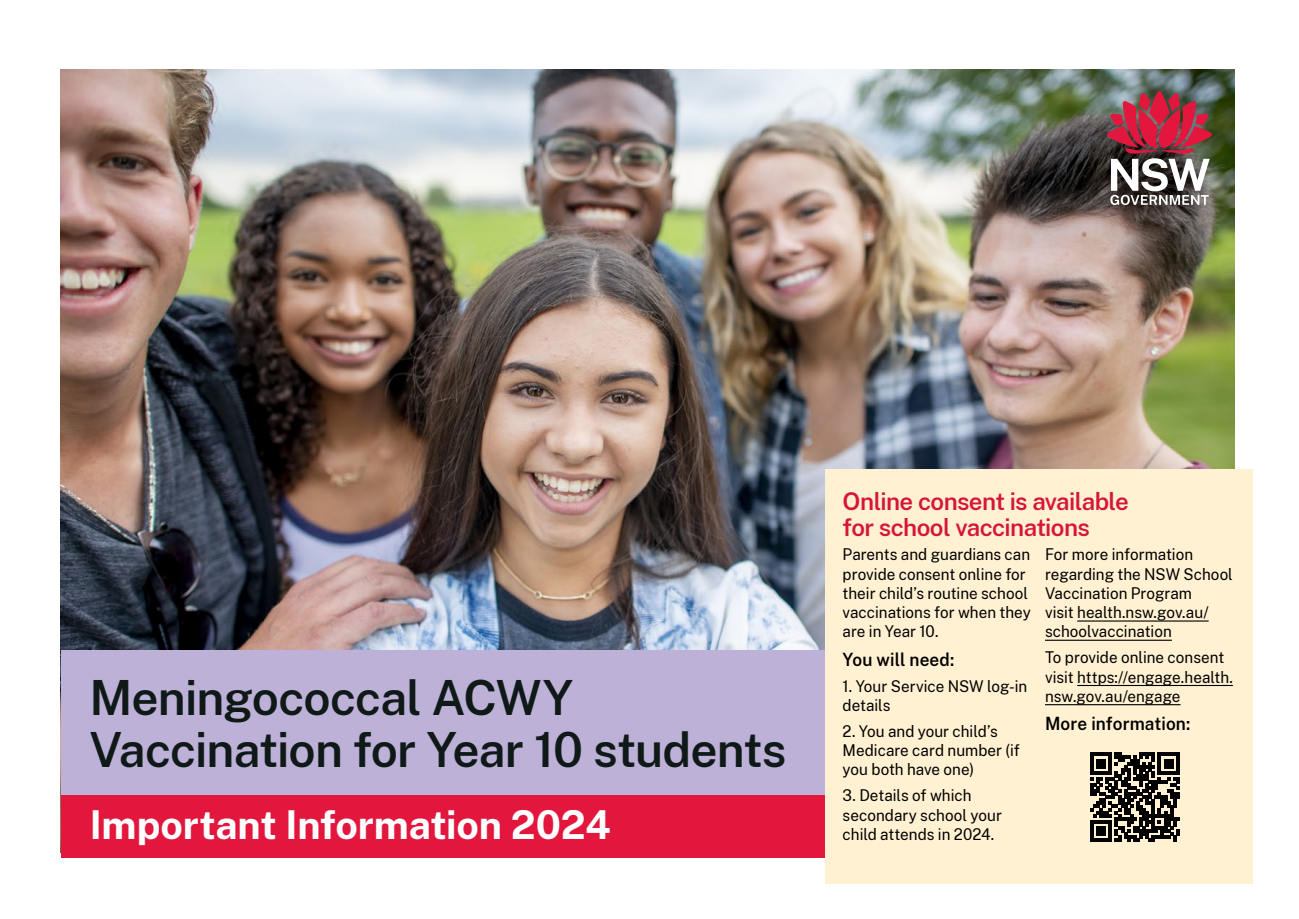
<style>
.page{position:relative;width:1299px;height:919px;background:#fff}
.page>*{position:absolute;margin:0;border:0;box-sizing:border-box;transform-origin:0 0}
.t1{font:600 47.6px/52.4px "Public Sans";letter-spacing:-.02em;color:#0f1a18}
.t2{font:700 39.2px "Public Sans";letter-spacing:-.005em;color:#fff}
.t3{font:600 24px/26px "Public Sans";letter-spacing:-.025em;color:#d7153a}
.t4{font:600 18px "Public Sans";letter-spacing:.01em;color:#000;scale:.95 1}
.t5{font:16px/19.2px "Public Sans";color:#000;scale:.95 1}
</style>
<div class="page">
<img style="left:61px;top:70px;width:1173px;height:580px">
<div style="left:61px;top:650px;width:1173px;height:147px;background:#beb1d7"></div>
<div style="left:61px;top:795px;width:1173px;height:62px;background:#e3173e"></div>
<img style="left:1106px;top:91px;width:105px;height:114px">
<div style="left:825px;top:469px;width:427px;height:414px;background:#fff1d2"></div>
<hr style="left:1077px;top:620px;width:131px;height:1px;background:#000">
<hr style="left:1044px;top:639px;width:127px;height:1px;background:#000">
<hr style="left:1077px;top:684px;width:155px;height:2px;background:#000">
<hr style="left:1044px;top:704px;width:136px;height:1px;background:#000">
<svg style="left:1090px;top:752px;width:89px;height:89px"></svg>
<h1 class="t1" style="left:89px;top:668px;width:698px">Meningococcal ACWY<br>Vaccination for Year 10 students</h1>
<h2 class="t2" style="left:90px;top:796px;width:522px">Important Information 2024</h2>
<h3 class="t3" style="left:842px;top:486px;width:288px">Online consent is available for school vaccinations</h3>
<p class="t5" style="left:842px;top:544px;width:199px">Parents and guardians can provide consent online for their child’s routine school vaccinations for when they are in Year 10.</p>
<p class="t4" style="left:842px;top:646px;width:119px">You will need:</p>
<p class="t5" style="left:842px;top:675px;width:196px">1. Your Service NSW log-in details</p>
<p class="t5" style="left:842px;top:720px;width:188px">2. You and your child’s<br>Medicare card number (if you both have one)</p>
<p class="t5" style="left:842px;top:785px;width:169px">3. Details of which secondary school your child attends in 2024.</p>
<p class="t5" style="left:1044px;top:544px;width:199px">For more information regarding the NSW School<br>Vaccination Program<br>visit health.nsw.gov.au/ schoolvaccination</p>
<p class="t5" style="left:1044px;top:647px;width:199px">To provide online consent visit https://engage.health. nsw.gov.au/engage</p>
<p class="t4" style="left:1044px;top:710px;width:155px">More information:</p>
</div>
